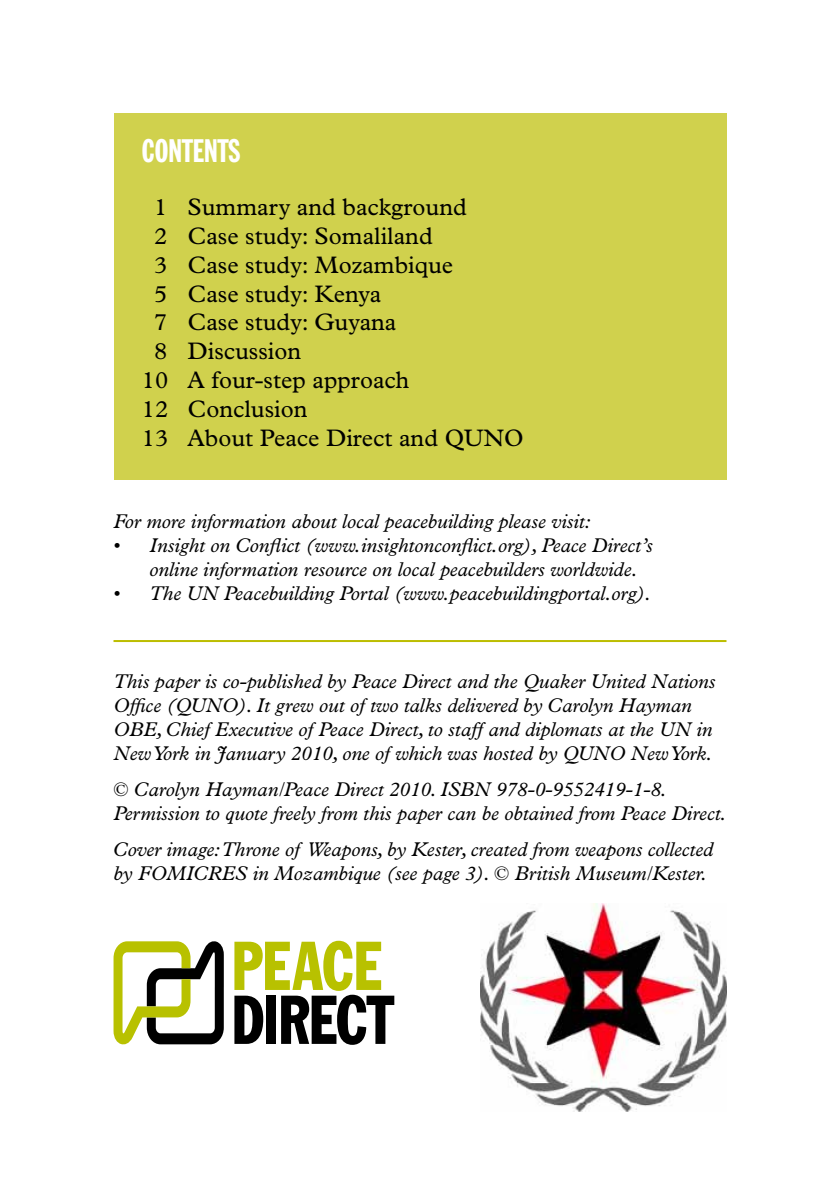
<style>
.page{position:relative;width:840px;height:1191px;background:#fff}
.page>*{position:absolute;margin:0;border:0;box-sizing:border-box;transform-origin:0 0}
.t1{font:32px "Franklin Gothic Std Extra Cond";color:#fff}
.t2{font:24px "Plantin Std";color:#000}
.t3{font:italic 20px/24px "Plantin MT Pro";color:#000}
</style>
<div class="page">
<hr style="left:113px;top:640px;width:613px;height:2px;background:#bcbd00">
<div style="left:113px;top:113px;width:613px;height:366px;background:#d0d14d"></div>
<svg style="left:234px;top:940px;width:160px;height:104px"></svg>
<svg style="left:113px;top:941px;width:111px;height:104px"></svg>
<img style="left:480px;top:903px;width:246px;height:208px">
<h1 class="t1" style="left:142px;top:134px;width:89px">CONTENTS</h1>
<p class="t2" style="left:154px;top:193px;width:314px">1 Summary and background</p>
<p class="t2" style="left:154px;top:222px;width:280px">2 Case study: Somaliland</p>
<p class="t2" style="left:154px;top:251px;width:300px">3 Case study: Mozambique</p>
<p class="t2" style="left:154px;top:280px;width:228px">5 Case study: Kenya</p>
<p class="t2" style="left:154px;top:309px;width:243px">7 Case study: Guyana</p>
<p class="t2" style="left:154px;top:337px;width:148px">8 Discussion</p>
<p class="t2" style="left:142px;top:366px;width:269px">10 A four-step approach</p>
<p class="t2" style="left:142px;top:395px;width:167px">12 Conclusion</p>
<p class="t2" style="left:142px;top:424px;width:383px">13 About Peace Direct and QUNO</p>
<p class="t3" style="left:113px;top:509px;width:478px">For more information about local peacebuilding please visit:</p>
<p class="t3" style="left:149px;top:533px;width:504px;text-indent:-36px">• Insight on Conflict (www.insightonconflict.org), Peace Direct’s online information resource on local peacebuilders worldwide.</p>
<p class="t3" style="left:113px;top:581px;width:539px">• The UN Peacebuilding Portal (www.peacebuildingportal.org).</p>
<p class="t3" style="left:113px;top:669px;width:603px">This paper is co-published by Peace Direct and the Quaker United Nations Office (QUNO). It grew out of two talks delivered by Carolyn Hayman OBE, Chief Executive of Peace Direct, to staff and diplomats at the UN in New York in January 2010, one of which was hosted by QUNO New York.</p>
<p class="t3" style="left:113px;top:777px;width:614px">© Carolyn Hayman/Peace Direct 2010. ISBN 978-0-9552419-1-8.<br>Permission to quote freely from this paper can be obtained from Peace Direct.</p>
<p class="t3" style="left:113px;top:837px;width:600px">Cover image: Throne of Weapons, by Kester, created from weapons collected by FOMICRES in Mozambique (see page 3). © British Museum/Kester.</p>
</div>
